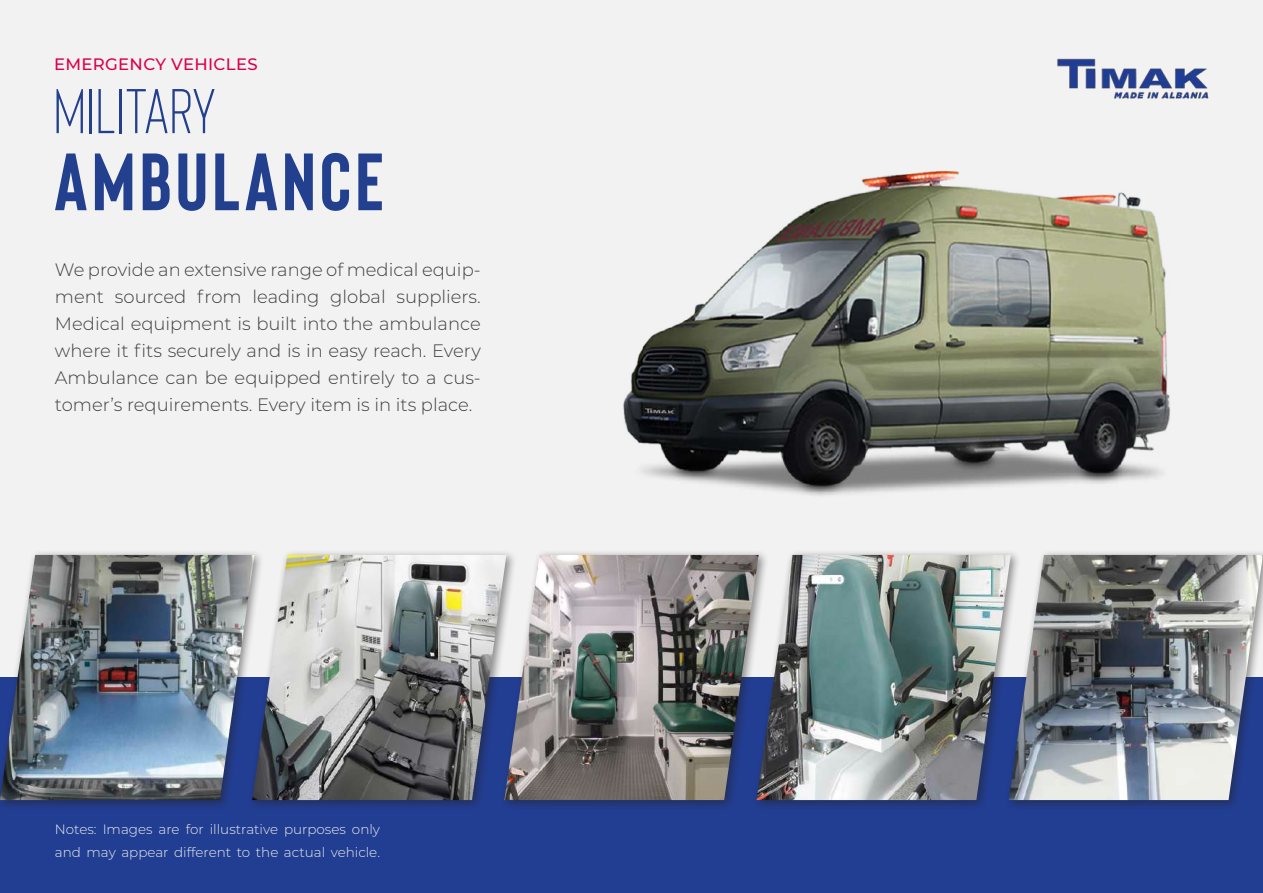
<style>
.page{position:relative;width:1263px;height:893px;background:#f2f2f2}
.page>*{position:absolute;margin:0;border:0;box-sizing:border-box;transform-origin:0 0}
.t1{font:700 81px "Bison";letter-spacing:.05em;color:#23408f}
.t2{font:63px "Bison";letter-spacing:.02em;color:#23408f}
.t3{font:300 18px/27px "Montserrat";color:#3f3f3f;text-align:justify}
.t4{font:500 16.5px "Montserrat";letter-spacing:.02em;color:#dc0046}
.t5{font:300 13.5px/22.5px "Montserrat";color:#ebebeb}
</style>
<div class="page">
<div style="left:0;top:677px;width:1263px;height:216px;background:#223e92"></div>
<img style="left:1057px;top:58px;width:150px;height:21px">
<img style="left:623px;top:79px;width:586px;height:417px">
<div style="left:0;top:549px;width:265px;height:262px;background:#231f20;opacity:.5"></div>
<img style="left:0;top:555px;width:247px;height:245px">
<div style="left:247px;top:549px;width:270px;height:262px;background:#231f20;opacity:.5"></div>
<img style="left:252px;top:555px;width:247px;height:245px">
<div style="left:752px;top:549px;width:269px;height:262px;background:#231f20;opacity:.5"></div>
<img style="left:769px;top:555px;width:235px;height:245px">
<div style="left:1004px;top:549px;width:259px;height:262px;background:#231f20;opacity:.5"></div>
<img style="left:1009px;top:555px;width:254px;height:245px">
<div style="left:499px;top:549px;width:270px;height:262px;background:#231f20;opacity:.5"></div>
<img style="left:504px;top:555px;width:255px;height:245px">
<p class="t4" style="left:54px;top:53px;width:205px">EMERGENCY VEHICLES</p>
<h2 class="t2" style="left:54px;top:79px;width:163px">MILITARY</h2>
<h1 class="t1" style="left:54px;top:131px;width:332px">AMBULANCE</h1>
<p class="t3" style="left:55px;top:255px;width:427px">We provide an extensive range of medical equip&shy;ment sourced from leading global suppliers.<br>Medical equipment is built into the ambulance where it fits securely and is in easy reach. Every Ambulance can be equipped entirely to a cus&shy;tomer’s requirements. Every item is in its place.</p>
<p class="t5" style="left:55px;top:818px;width:327px">Notes: Images are for illustrative purposes only and may appear different to the actual vehicle.</p>
</div>
